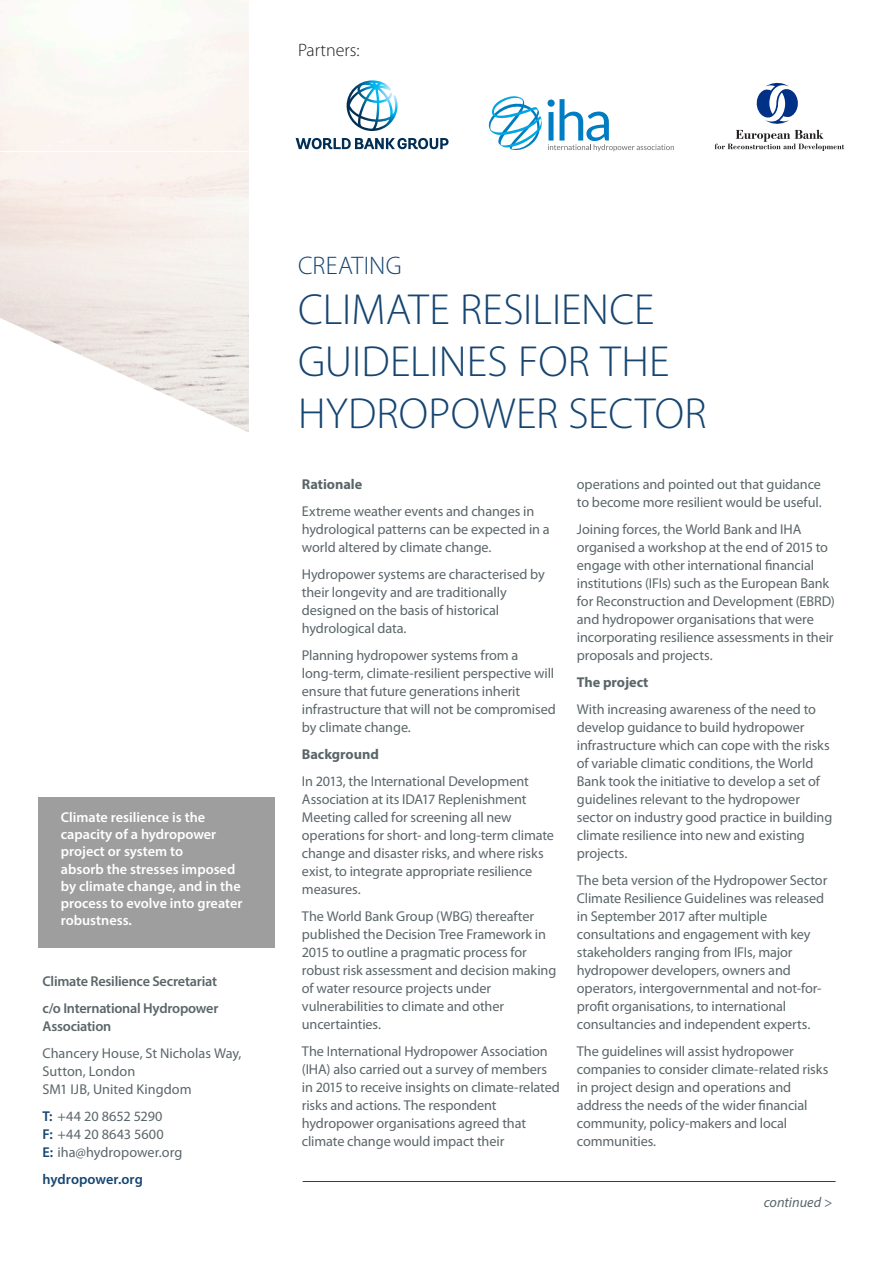
<style>
.page{position:relative;width:893px;height:1263px;background:#fff}
.page>*{position:absolute;margin:0;border:0;box-sizing:border-box;transform-origin:0 0}
.page_heading_1{font:300 43.65px/51.6px "Myriad Pro";color:#164571}
.page_heading_1-2{font:300 25.5px "Myriad Pro";letter-spacing:.01em;color:#164571}
.t1{font:300 18px "Myriad Pro";color:#231f20}
.body_copy{font:14.25px/18px "Myriad Pro";letter-spacing:-.01em;color:#5b666a}
.Paragraph_Style_2{font:14.25px/18px "Myriad Pro";letter-spacing:-.01em;color:#5b666a}
.t2{font:600 14.25px/17.1px "Myriad Pro";color:#fff}
.body_copy-2{font:600 14.25px/18px "Myriad Pro";letter-spacing:-.015em;color:#5b666a}
.body_copy-3{font:700 14.25px "Myriad Pro";color:#5b666a}
.body_copy-4{font:600 14.25px "Myriad Pro";letter-spacing:.005em;color:#164571}
.body_copy-5{font:italic 14.25px "Myriad Pro";color:#5b666a}
.Paragraph_Style_2-2{font:700 14.25px "Myriad Pro";color:#5b666a}
.s1{font-weight:600;color:#164571}
</style>
<div class="page">
<hr style="left:303px;top:1181px;width:533px;height:1px;background:#164571">
<svg style="left:489px;top:96px;width:185px;height:55px"></svg>
<svg style="left:347px;top:80px;width:51px;height:51px"></svg>
<svg style="left:296px;top:138px;width:153px;height:11px"></svg>
<svg style="left:715px;top:83px;width:129px;height:68px"></svg>
<div style="left:38px;top:797px;width:237px;height:151px;background:#9e9e9f"></div>
<p class="t1" style="left:298px;top:40px;width:63px">Partners:</p>
<p class="t2" style="left:61px;top:808px;width:146px">Climate resilience is the</p>
<p class="t2" style="left:61px;top:826px;width:157px">capacity of a hydropower</p>
<p class="t2" style="left:61px;top:843px;width:124px">project or system to</p>
<p class="t2" style="left:61px;top:860px;width:183px">absorb the stresses imposed by climate change, and in the process to evolve into greater robustness.</p>
<p class="body_copy-2" style="left:43px;top:971px;width:176px">Climate Resilience Secretariat</p>
<p class="body_copy-2" style="left:43px;top:998px;width:177px">c/o International Hydropower<br>Association</p>
<p class="body_copy" style="left:43px;top:1043px;width:201px">Chancery House, St Nicholas Way,<br>Sutton, London<br>SM1 IJB, United Kingdom</p>
<p class="body_copy" style="left:43px;top:1106px;width:141px"><span class="s1">T:</span> +44 20 8652 5290<br><span class="s1">F:</span> +44 20 8643 5600<br><span class="s1">E:</span> iha@hydropower.org</p>
<p class="body_copy-4" style="left:43px;top:1170px;width:102px">hydropower.org</p>
<p class="page_heading_1-2" style="left:298px;top:252px;width:105px">CREATING</p>
<p class="page_heading_1" style="left:298px;top:285px;width:410px">CLIMATE RESILIENCE<br>GUIDELINES FOR THE<br>HYDROPOWER SECTOR</p>
<p class="Paragraph_Style_2-2" style="left:302px;top:475px;width:62px">Rationale</p>
<p class="Paragraph_Style_2" style="left:302px;top:502px;width:249px">Extreme weather events and changes in hydrological patterns can be expected in a world altered by climate change.</p>
<p class="Paragraph_Style_2" style="left:302px;top:565px;width:244px">Hydropower systems are characterised by their longevity and are traditionally designed on the basis of historical hydrological data.</p>
<p class="body_copy" style="left:302px;top:646px;width:255px">Planning hydropower systems from a long-term, climate-resilient perspective will ensure that future generations inherit infrastructure that will not be compromised by climate change.</p>
<p class="body_copy-3" style="left:302px;top:745px;width:79px">Background</p>
<p class="body_copy" style="left:302px;top:772px;width:254px">In 2013, the International Development Association at its IDA17 Replenishment Meeting called for screening all new operations for short- and long-term climate change and disaster risks, and where risks exist, to integrate appropriate resilience measures.</p>
<p class="body_copy" style="left:302px;top:907px;width:256px">The World Bank Group (WBG) thereafter published the Decision Tree Framework in 2015 to outline a pragmatic process for robust risk assessment and decision making of water resource projects under vulnerabilities to climate and other uncertainties.</p>
<p class="body_copy" style="left:302px;top:1042px;width:259px">The International Hydropower Association (IHA) also carried out a survey of members in 2015 to receive insights on climate-related risks and actions. The respondent hydropower organisations agreed that climate change would impact their</p>
<p class="body_copy" style="left:577px;top:475px;width:246px">operations and pointed out that guidance to become more resilient would be useful.</p>
<p class="body_copy" style="left:577px;top:520px;width:259px">Joining forces, the World Bank and IHA organised a workshop at the end of 2015 to engage with other international financial institutions (IFIs) such as the European Bank for Reconstruction and Development (EBRD) and hydropower organisations that were incorporating resilience assessments in their proposals and projects.</p>
<p class="body_copy-3" style="left:577px;top:673px;width:73px">The project</p>
<p class="body_copy" style="left:577px;top:700px;width:257px">With increasing awareness of the need to develop guidance to build hydropower infrastructure which can cope with the risks of variable climatic conditions, the World Bank took the initiative to develop a set of guidelines relevant to the hydropower sector on industry good practice in building climate resilience into new and existing projects.</p>
<p class="body_copy" style="left:577px;top:871px;width:252px">The beta version of the Hydropower Sector Climate Resilience Guidelines was released in September 2017 after multiple consultations and engagement with key stakeholders ranging from IFIs, major hydropower developers, owners and operators, intergovernmental and not-for&shy;profit organisations, to international consultancies and independent experts.</p>
<p class="body_copy" style="left:577px;top:1042px;width:253px">The guidelines will assist hydropower companies to consider climate-related risks in project design and operations and address the needs of the wider financial community, policy-makers and local communities.</p>
<p class="body_copy-5" style="left:764px;top:1194px;width:70px">continued &gt;</p>
</div>
